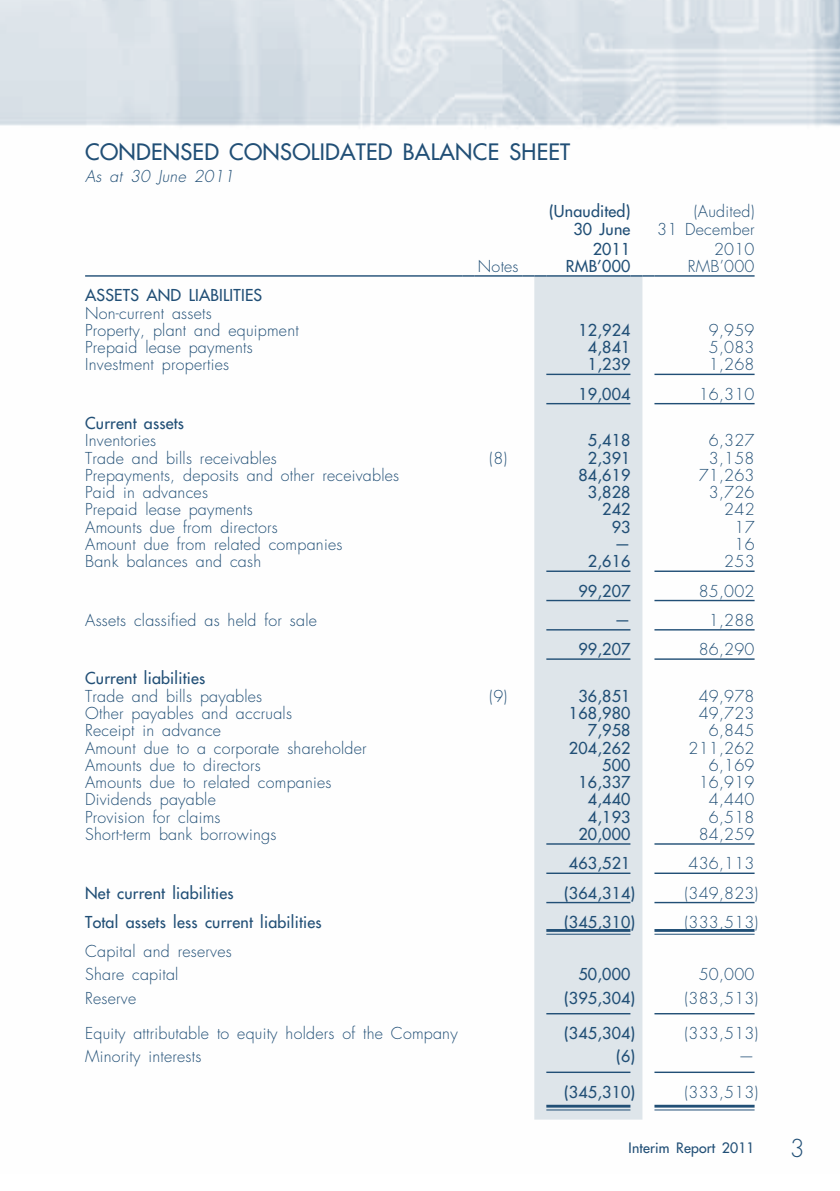
<style>
.page{position:relative;width:840px;height:1191px;background:#fff}
.page>*{position:absolute;margin:0;border:0;box-sizing:border-box;transform-origin:0 0}
.t1{font:300 24px "Futura Std";color:#214f76}
.t2{font:500 22px "Futura Std";letter-spacing:.015em;color:#214f76}
.t3{font:300 16px/20px "Futura Std";letter-spacing:.015em;color:#214f76}
.t4{font:500 16px/20px "Futura Std";letter-spacing:.015em;color:#214f76;text-align:right}
.t5{font:italic 300 16px "Futura Std";letter-spacing:.015em;color:#214f76}
.t6{font:500 14px "Futura Std";letter-spacing:.015em;color:#214f76}
</style>
<div class="page">
<img style="left:0;top:0;width:839px;height:1120px">
<div style="left:534px;top:277px;width:108px;height:842px;background:#dee5ea"></div>
<hr style="left:546px;top:374px;width:84px;height:1px;background:#214f76">
<hr style="left:654px;top:374px;width:100px;height:1px;background:#214f76">
<hr style="left:546px;top:403px;width:84px;height:1px;background:#214f76">
<hr style="left:654px;top:403px;width:100px;height:1px;background:#214f76">
<hr style="left:546px;top:570px;width:84px;height:2px;background:#214f76">
<hr style="left:654px;top:570px;width:100px;height:2px;background:#214f76">
<hr style="left:546px;top:600px;width:84px;height:1px;background:#214f76">
<hr style="left:654px;top:600px;width:100px;height:1px;background:#214f76">
<hr style="left:546px;top:872px;width:84px;height:2px;background:#214f76">
<hr style="left:654px;top:872px;width:100px;height:2px;background:#214f76">
<hr style="left:546px;top:902px;width:84px;height:1px;background:#214f76">
<hr style="left:654px;top:902px;width:100px;height:1px;background:#214f76">
<hr style="left:546px;top:1013px;width:84px;height:1px;background:#214f76">
<hr style="left:654px;top:1013px;width:100px;height:1px;background:#214f76">
<hr style="left:546px;top:1071px;width:84px;height:2px;background:#214f76">
<hr style="left:654px;top:1071px;width:100px;height:2px;background:#214f76">
<hr style="left:546px;top:629px;width:84px;height:1px;background:#214f76">
<hr style="left:654px;top:629px;width:100px;height:1px;background:#214f76">
<hr style="left:546px;top:658px;width:84px;height:2px;background:#214f76">
<hr style="left:654px;top:658px;width:100px;height:2px;background:#214f76">
<hr style="left:546px;top:843px;width:84px;height:1px;background:#214f76">
<hr style="left:654px;top:843px;width:100px;height:1px;background:#214f76">
<hr style="left:546px;top:929px;width:84px;height:3px;background:#214f76">
<hr style="left:546px;top:933px;width:84px;height:1px;background:#214f76">
<hr style="left:654px;top:929px;width:100px;height:3px;background:#214f76">
<hr style="left:654px;top:933px;width:100px;height:1px;background:#214f76">
<hr style="left:85px;top:275px;width:377px;height:2px;background:#214f76">
<svg style="left:462px;top:275px;width:12px;height:2px"></svg>
<hr style="left:474px;top:275px;width:48px;height:2px;background:#214f76">
<svg style="left:522px;top:275px;width:24px;height:2px"></svg>
<hr style="left:546px;top:275px;width:84px;height:2px;background:#214f76">
<svg style="left:630px;top:275px;width:24px;height:2px"></svg>
<hr style="left:654px;top:275px;width:100px;height:2px;background:#214f76">
<hr style="left:546px;top:1104px;width:84px;height:3px;background:#214f76">
<hr style="left:546px;top:1109px;width:84px;height:1px;background:#214f76">
<hr style="left:654px;top:1104px;width:100px;height:3px;background:#214f76">
<hr style="left:654px;top:1109px;width:100px;height:1px;background:#214f76">
<h2 class="t2" style="left:85px;top:138px;width:486px">CONDENSED CONSOLIDATED BALANCE SHEET</h2>
<p class="t5" style="left:85px;top:166px;width:150px">As at 30 June 2011</p>
<p class="t4" style="left:548px;top:201px;width:83px">(Unaudited)</p>
<p class="t3" style="left:693px;top:202px;width:62px">(Audited)</p>
<p class="t4" style="left:573px;top:219px;width:58px">30 June<br>2011</p>
<p class="t3" style="left:656px;top:219px;width:99px;text-align:right">31 December<br>2010</p>
<p class="t3" style="left:477px;top:256px;width:42px">Notes</p>
<p class="t4" style="left:565px;top:256px;width:66px">RMB’000</p>
<p class="t3" style="left:687px;top:256px;width:68px">RMB’000</p>
<p class="t4" style="left:85px;top:285px;width:178px">ASSETS AND LIABILITIES</p>
<p class="t3" style="left:85px;top:304px;width:215px;line-height:17.2px">Non-current assets<br>Property, plant and equipment</p>
<p class="t4" style="left:578px;top:320px;width:53px">12,924</p>
<p class="t3" style="left:708px;top:320px;width:47px">9,959</p>
<p class="t3" style="left:85px;top:338px;width:169px">Prepaid lease payments</p>
<p class="t4" style="left:587px;top:337px;width:44px">4,841</p>
<p class="t3" style="left:708px;top:338px;width:47px">5,083</p>
<p class="t3" style="left:85px;top:355px;width:145px">Investment properties</p>
<p class="t4" style="left:587px;top:354px;width:44px">1,239</p>
<p class="t3" style="left:708px;top:355px;width:47px">1,268</p>
<p class="t4" style="left:578px;top:384px;width:53px">19,004</p>
<p class="t3" style="left:698px;top:384px;width:57px">16,310</p>
<p class="t4" style="left:85px;top:413px;width:100px">Current assets</p>
<p class="t3" style="left:85px;top:431px;width:72px">Inventories</p>
<p class="t4" style="left:587px;top:430px;width:44px">5,418</p>
<p class="t3" style="left:708px;top:431px;width:47px">6,327</p>
<p class="t3" style="left:85px;top:448px;width:193px">Trade and bills receivables</p>
<p class="t3" style="left:489px;top:448px;width:20px">(8)</p>
<p class="t4" style="left:587px;top:448px;width:44px">2,391</p>
<p class="t3" style="left:708px;top:448px;width:47px">3,158</p>
<p class="t3" style="left:85px;top:465px;width:315px">Prepayments, deposits and other receivables</p>
<p class="t4" style="left:578px;top:465px;width:53px">84,619</p>
<p class="t3" style="left:698px;top:465px;width:57px">71,263</p>
<p class="t3" style="left:85px;top:483px;width:124px">Paid in advances</p>
<p class="t4" style="left:587px;top:482px;width:44px">3,828</p>
<p class="t3" style="left:708px;top:483px;width:47px">3,726</p>
<p class="t3" style="left:85px;top:500px;width:169px">Prepaid lease payments</p>
<p class="t4" style="left:602px;top:499px;width:30px">242</p>
<p class="t3" style="left:724px;top:500px;width:32px">242</p>
<p class="t3" style="left:85px;top:517px;width:194px">Amounts due from directors</p>
<p class="t4" style="left:611px;top:517px;width:20px">93</p>
<p class="t3" style="left:734px;top:517px;width:22px">17</p>
<p class="t3" style="left:85px;top:534px;width:258px">Amount due from related companies</p>
<p class="t4" style="left:614px;top:534px;width:17px">—</p>
<p class="t3" style="left:734px;top:534px;width:22px">16</p>
<p class="t3" style="left:85px;top:552px;width:177px">Bank balances and cash</p>
<p class="t4" style="left:587px;top:551px;width:44px">2,616</p>
<p class="t3" style="left:724px;top:552px;width:32px">253</p>
<p class="t4" style="left:578px;top:580px;width:53px">99,207</p>
<p class="t3" style="left:698px;top:581px;width:57px">85,002</p>
<p class="t3" style="left:85px;top:610px;width:233px">Assets classified as held for sale</p>
<p class="t4" style="left:614px;top:610px;width:17px">—</p>
<p class="t3" style="left:708px;top:610px;width:47px">1,288</p>
<p class="t4" style="left:578px;top:639px;width:53px">99,207</p>
<p class="t3" style="left:698px;top:640px;width:57px">86,290</p>
<p class="t4" style="left:85px;top:668px;width:121px">Current liabilities</p>
<p class="t3" style="left:85px;top:686px;width:178px">Trade and bills payables</p>
<p class="t3" style="left:489px;top:686px;width:20px">(9)</p>
<p class="t4" style="left:578px;top:686px;width:53px">36,851</p>
<p class="t3" style="left:698px;top:686px;width:57px">49,978</p>
<p class="t3" style="left:85px;top:703px;width:208px">Other payables and accruals</p>
<p class="t4" style="left:568px;top:703px;width:63px">168,980</p>
<p class="t3" style="left:698px;top:703px;width:57px">49,723</p>
<p class="t3" style="left:85px;top:721px;width:137px">Receipt in advance</p>
<p class="t4" style="left:587px;top:720px;width:44px">7,958</p>
<p class="t3" style="left:708px;top:721px;width:47px">6,845</p>
<p class="t3" style="left:85px;top:738px;width:283px">Amount due to a corporate shareholder</p>
<p class="t4" style="left:568px;top:737px;width:63px">204,262</p>
<p class="t3" style="left:688px;top:738px;width:67px">211,262</p>
<p class="t3" style="left:85px;top:755px;width:177px">Amounts due to directors</p>
<p class="t4" style="left:602px;top:755px;width:30px">500</p>
<p class="t3" style="left:708px;top:755px;width:47px">6,169</p>
<p class="t3" style="left:85px;top:772px;width:248px">Amounts due to related companies</p>
<p class="t4" style="left:578px;top:772px;width:53px">16,337</p>
<p class="t3" style="left:698px;top:772px;width:57px">16,919</p>
<p class="t3" style="left:85px;top:790px;width:132px">Dividends payable</p>
<p class="t4" style="left:587px;top:789px;width:44px">4,440</p>
<p class="t3" style="left:708px;top:790px;width:47px">4,440</p>
<p class="t3" style="left:85px;top:807px;width:137px">Provision for claims</p>
<p class="t4" style="left:587px;top:807px;width:44px">4,193</p>
<p class="t3" style="left:708px;top:807px;width:47px">6,518</p>
<p class="t3" style="left:85px;top:824px;width:193px">Short-term bank borrowings</p>
<p class="t4" style="left:578px;top:824px;width:53px">20,000</p>
<p class="t3" style="left:698px;top:824px;width:57px">84,259</p>
<p class="t4" style="left:568px;top:853px;width:63px">463,521</p>
<p class="t3" style="left:688px;top:854px;width:67px">436,113</p>
<p class="t4" style="left:85px;top:882px;width:150px">Net current liabilities</p>
<p class="t4" style="left:563px;top:882px;width:73px">(364,314)</p>
<p class="t3" style="left:684px;top:883px;width:75px">(349,823)</p>
<p class="t4" style="left:85px;top:912px;width:238px">Total assets less current liabilities</p>
<p class="t4" style="left:563px;top:912px;width:73px">(345,310)</p>
<p class="t3" style="left:684px;top:912px;width:75px">(333,513)</p>
<p class="t3" style="left:85px;top:940px;width:148px;line-height:23.2px">Capital and reserves<br>Share capital</p>
<p class="t4" style="left:578px;top:964px;width:53px">50,000</p>
<p class="t3" style="left:698px;top:965px;width:57px">50,000</p>
<p class="t3" style="left:85px;top:988px;width:53px">Reserve</p>
<p class="t4" style="left:563px;top:988px;width:73px">(395,304)</p>
<p class="t3" style="left:684px;top:988px;width:75px">(383,513)</p>
<p class="t3" style="left:85px;top:1023px;width:374px">Equity attributable to equity holders of the Company</p>
<p class="t4" style="left:563px;top:1023px;width:73px">(345,304)</p>
<p class="t3" style="left:684px;top:1023px;width:75px">(333,513)</p>
<p class="t3" style="left:85px;top:1047px;width:118px">Minority interests</p>
<p class="t4" style="left:616px;top:1046px;width:20px">(6)</p>
<p class="t3" style="left:738px;top:1047px;width:17px">—</p>
<p class="t4" style="left:563px;top:1081px;width:73px">(345,310)</p>
<p class="t3" style="left:684px;top:1082px;width:75px">(333,513)</p>
<p class="t6" style="left:628px;top:1138px;width:128px">Interim Report 2011</p>
<h1 class="t1" style="left:789px;top:1133px;width:16px">3</h1>
</div>
